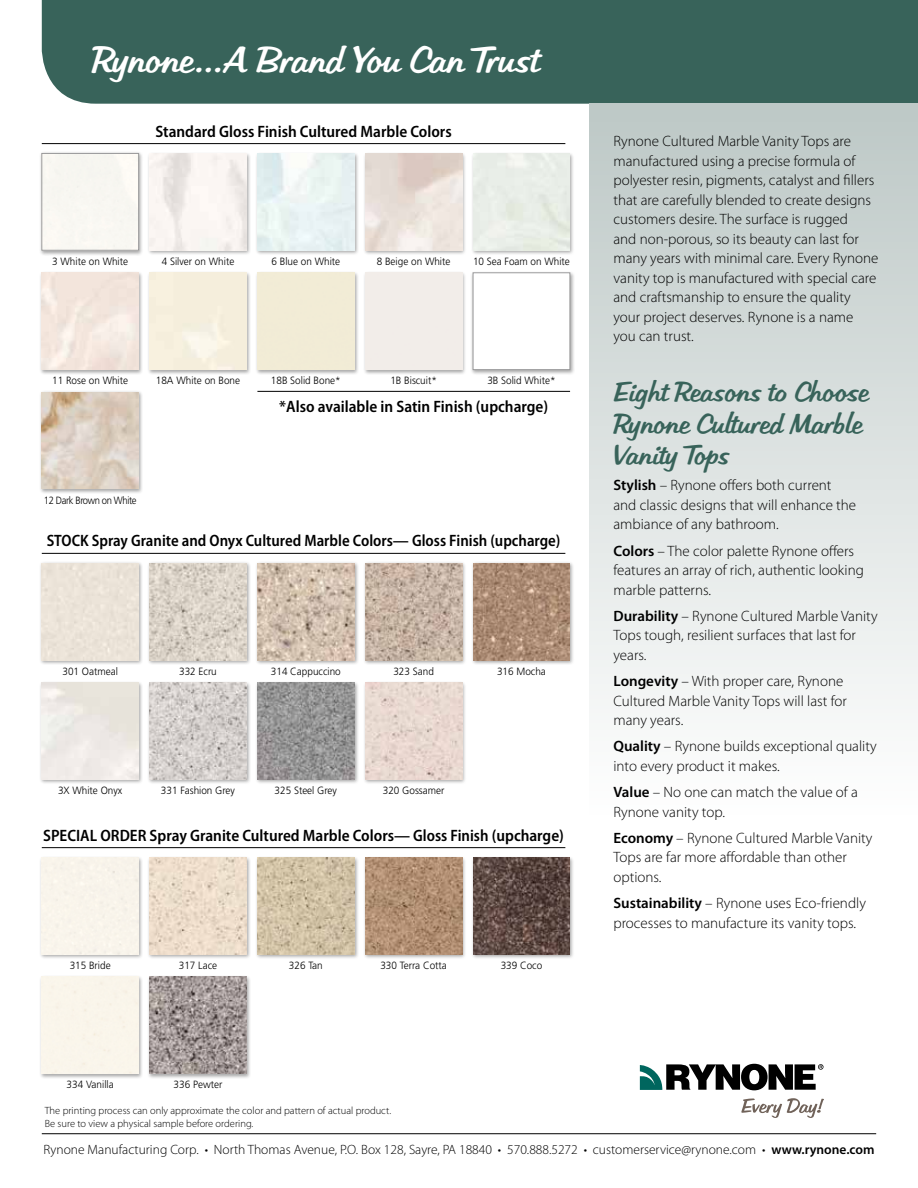
<style>
.page{position:relative;width:918px;height:1188px;background:#fff}
.page>*{position:absolute;margin:0;border:0;box-sizing:border-box;transform-origin:0 0}
.t1{font:36px "Filmotype Kellog";letter-spacing:.01em;color:#fff}
.t2{font:27px/31.5px "Filmotype Kellog";letter-spacing:.01em;color:#38635a}
.t3{font:600 semi-condensed 16.5px "Myriad Pro";color:#000}
.t4{font:300 15px/19.5px "Myriad Pro";color:#000}
.t5{font:300 13.5px "Myriad Pro";color:#000}
.t6{font:300 10.5px "Frutiger";color:#000;scale:.95 1}
.t7{font:300 10.5px/12.6px "Myriad Pro";color:#000}
.t8{font:300 10.5px "Frutiger";letter-spacing:-.04em;color:#000;scale:.9 1}
.s1{font-weight:600}
</style>
<div class="page">
<hr style="left:42px;top:1133px;width:834px;height:1px;background:#000">
<svg style="left:640px;top:1064px;width:184px;height:26px"></svg>
<svg style="left:741px;top:1098px;width:83px;height:20px"></svg>
<div style="left:42px;top:0;width:876px;height:104px;background:#38635a"></div>
<div style="left:147px;top:562px;width:104px;height:103px;background:#000;opacity:.35"></div>
<img style="left:150px;top:563px;width:96px;height:97px">
<div style="left:589px;top:104px;width:329px;height:902px;background:linear-gradient(to bottom,#c0cac8,#fff)"></div>
<hr style="left:42px;top:143px;width:523px;height:1px;background:#000">
<hr style="left:42px;top:553px;width:523px;height:1px;background:#000">
<hr style="left:42px;top:847px;width:523px;height:1px;background:#000">
<div style="left:39px;top:152px;width:105px;height:104px;background:#000;opacity:.35"></div>
<div style="left:44px;top:155px;width:93px;height:93px;background:#f8f7f2"></div>
<div style="left:42px;top:153px;width:97px;height:97px;border:1px solid #99999a"></div>
<div style="left:40px;top:562px;width:103px;height:103px;background:#000;opacity:.35"></div>
<div style="left:42px;top:563px;width:97px;height:97px;background:#ebe3d8"></div>
<div style="left:40px;top:856px;width:103px;height:103px;background:#000;opacity:.35"></div>
<div style="left:42px;top:857px;width:97px;height:97px;background:#f9f4eb"></div>
<div style="left:40px;top:271px;width:103px;height:104px;background:#000;opacity:.35"></div>
<img style="left:42px;top:273px;width:97px;height:97px">
<div style="left:147px;top:681px;width:104px;height:104px;background:#000;opacity:.35"></div>
<img style="left:150px;top:683px;width:96px;height:96px">
<div style="left:147px;top:975px;width:104px;height:104px;background:#000;opacity:.35"></div>
<img style="left:150px;top:977px;width:96px;height:97px">
<div style="left:40px;top:390px;width:103px;height:104px;background:#000;opacity:.35"></div>
<img style="left:42px;top:392px;width:97px;height:97px">
<div style="left:147px;top:152px;width:104px;height:103px;background:#000;opacity:.35"></div>
<img style="left:150px;top:153px;width:96px;height:97px">
<div style="left:255px;top:562px;width:104px;height:103px;background:#000;opacity:.35"></div>
<img style="left:257px;top:563px;width:97px;height:97px">
<div style="left:147px;top:856px;width:104px;height:103px;background:#000;opacity:.35"></div>
<img style="left:150px;top:857px;width:96px;height:97px">
<div style="left:147px;top:271px;width:104px;height:104px;background:#000;opacity:.35"></div>
<img style="left:150px;top:273px;width:96px;height:97px">
<div style="left:471px;top:856px;width:104px;height:103px;background:#000;opacity:.35"></div>
<img style="left:473px;top:857px;width:97px;height:97px">
<hr style="left:257px;top:391px;width:313px;height:1px;background:#000">
<div style="left:255px;top:152px;width:104px;height:103px;background:#000;opacity:.35"></div>
<img style="left:257px;top:153px;width:97px;height:97px">
<div style="left:471px;top:562px;width:104px;height:103px;background:#000;opacity:.35"></div>
<img style="left:473px;top:563px;width:97px;height:97px">
<div style="left:255px;top:856px;width:104px;height:103px;background:#000;opacity:.35"></div>
<img style="left:257px;top:857px;width:97px;height:97px">
<div style="left:255px;top:271px;width:104px;height:104px;background:#000;opacity:.35"></div>
<div style="left:257px;top:273px;width:97px;height:97px;background:#f2ecd6"></div>
<div style="left:255px;top:681px;width:104px;height:104px;background:#000;opacity:.35"></div>
<img style="left:257px;top:683px;width:97px;height:96px">
<div style="left:363px;top:152px;width:104px;height:103px;background:#000;opacity:.35"></div>
<img style="left:365px;top:153px;width:97px;height:97px">
<div style="left:363px;top:681px;width:104px;height:104px;background:#000;opacity:.35"></div>
<img style="left:365px;top:683px;width:97px;height:96px">
<div style="left:363px;top:856px;width:104px;height:103px;background:#000;opacity:.35"></div>
<img style="left:365px;top:857px;width:97px;height:97px">
<div style="left:363px;top:271px;width:104px;height:104px;background:#000;opacity:.35"></div>
<div style="left:365px;top:273px;width:97px;height:97px;background:#f2ede9"></div>
<div style="left:40px;top:681px;width:103px;height:104px;background:#000;opacity:.35"></div>
<img style="left:42px;top:683px;width:97px;height:96px">
<div style="left:471px;top:152px;width:104px;height:103px;background:#000;opacity:.35"></div>
<img style="left:473px;top:153px;width:97px;height:97px">
<div style="left:363px;top:562px;width:104px;height:103px;background:#000;opacity:.35"></div>
<img style="left:365px;top:563px;width:97px;height:97px">
<div style="left:40px;top:975px;width:103px;height:104px;background:#000;opacity:.35"></div>
<div style="left:42px;top:977px;width:97px;height:97px;background:#faf5eb"></div>
<div style="left:471px;top:271px;width:104px;height:104px;background:#000;opacity:.35"></div>
<img style="left:475px;top:275px;width:93px;height:93px">
<div style="left:473px;top:273px;width:97px;height:97px;border:1px solid #99999a"></div>
<h1 class="t1" style="left:92px;top:35px;width:448px">Rynone…A Brand You Can Trust</h1>
<p class="t3" style="left:155px;top:122px;width:298px">Standard Gloss Finish Cultured Marble Colors</p>
<p class="t6" style="left:52px;top:255px;width:81px">3 White on White</p>
<p class="t6" style="left:162px;top:255px;width:78px">4 Silver on White</p>
<p class="t6" style="left:271px;top:255px;width:74px">6 Blue on White</p>
<p class="t6" style="left:377px;top:255px;width:79px">8 Beige on White</p>
<p class="t6" style="left:473px;top:255px;width:103px">10 Sea Foam on White</p>
<p class="t6" style="left:52px;top:375px;width:81px">11 Rose on White</p>
<p class="t6" style="left:156px;top:375px;width:90px">18A White on Bone</p>
<p class="t8" style="left:44px;top:494px;width:105px">12 Dark Brown on White</p>
<p class="t6" style="left:271px;top:375px;width:75px">18B Solid Bone*</p>
<p class="t6" style="left:390px;top:375px;width:51px">1B Biscuit*</p>
<p class="t6" style="left:487px;top:375px;width:73px">3B Solid White*</p>
<p class="t3" style="left:279px;top:397px;width:270px">*Also available in Satin Finish (upcharge)</p>
<p class="t3" style="left:47px;top:532px;width:515px">STOCK Spray Granite and Onyx Cultured Marble Colors— Gloss Finish (upcharge)</p>
<p class="t6" style="left:63px;top:665px;width:60px">301 Oatmeal</p>
<p class="t6" style="left:179px;top:665px;width:41px">332 Ecru</p>
<p class="t6" style="left:271px;top:665px;width:75px">314 Cappuccino</p>
<p class="t6" style="left:393px;top:665px;width:44px">323 Sand</p>
<p class="t6" style="left:58px;top:785px;width:69px">3X White Onyx</p>
<p class="t6" style="left:161px;top:785px;width:79px">331 Fashion Grey</p>
<p class="t6" style="left:275px;top:785px;width:67px">325 Steel Grey</p>
<p class="t6" style="left:383px;top:785px;width:66px">320 Gossamer</p>
<p class="t6" style="left:497px;top:665px;width:53px">316 Mocha</p>
<p class="t3" style="left:43px;top:826px;width:522px">SPECIAL ORDER Spray Granite Cultured Marble Colors— Gloss Finish (upcharge)</p>
<p class="t6" style="left:70px;top:959px;width:45px">315 Bride</p>
<p class="t6" style="left:179px;top:959px;width:42px">317 Lace</p>
<p class="t6" style="left:289px;top:959px;width:37px">326 Tan</p>
<p class="t6" style="left:380px;top:959px;width:72px">330 Terra Cotta</p>
<p class="t6" style="left:501px;top:959px;width:45px">339 Coco</p>
<p class="t4" style="left:613px;top:131px;width:267px">Rynone Cultured Marble Vanity Tops are manufactured using a precise formula of polyester resin, pigments, catalyst and fillers that are carefully blended to create designs customers desire. The surface is rugged<br>and non-porous, so its beauty can last for many years with minimal care. Every Rynone vanity top is manufactured with special care and craftsmanship to ensure the quality your project deserves. Rynone is a name you can trust.</p>
<h2 class="t2" style="left:613px;top:376px;width:256px">Eight Reasons to Choose<br>Rynone Cultured Marble<br>Vanity Tops</h2>
<p class="t4" style="left:613px;top:475px;width:244px"><span class="s1">Stylish</span> – Rynone offers both current and classic designs that will enhance the ambiance of any bathroom.</p>
<p class="t4" style="left:613px;top:541px;width:252px"><span class="s1">Colors</span> – The color palette Rynone offers features an array of rich, authentic looking marble patterns.</p>
<p class="t4" style="left:613px;top:606px;width:266px"><span class="s1">Durability</span> – Rynone Cultured Marble Vanity<br>Tops tough, resilient surfaces that last for years.</p>
<p class="t4" style="left:613px;top:671px;width:235px"><span class="s1">Longevity</span> – With proper care, Rynone<br>Cultured Marble Vanity Tops will last for many years.</p>
<p class="t4" style="left:613px;top:736px;width:265px"><span class="s1">Quality</span> – Rynone builds exceptional quality into every product it makes.</p>
<p class="t4" style="left:613px;top:782px;width:246px"><span class="s1">Value</span> – No one can match the value of a<br>Rynone vanity top.</p>
<p class="t4" style="left:613px;top:828px;width:261px"><span class="s1">Economy</span> – Rynone Cultured Marble Vanity<br>Tops are far more affordable than other options.</p>
<p class="t4" style="left:613px;top:893px;width:254px"><span class="s1">Sustainability</span> – Rynone uses Eco-friendly processes to manufacture its vanity tops.</p>
<p class="t6" style="left:67px;top:1079px;width:51px">334 Vanilla</p>
<p class="t6" style="left:174px;top:1079px;width:53px">336 Pewter</p>
<p class="t7" style="left:45px;top:1104px;width:348px">The printing process can only approximate the color and pattern of actual product.<br>Be sure to view a physical sample before ordering.</p>
<p class="t5" style="left:43px;top:1142px;width:833px">Rynone Manufacturing Corp. • North Thomas Avenue, P.O. Box 128, Sayre, PA 18840 • 570.888.5272 • customerservice@rynone.com • <span class="s1">www.rynone.com</span></p>
</div>
